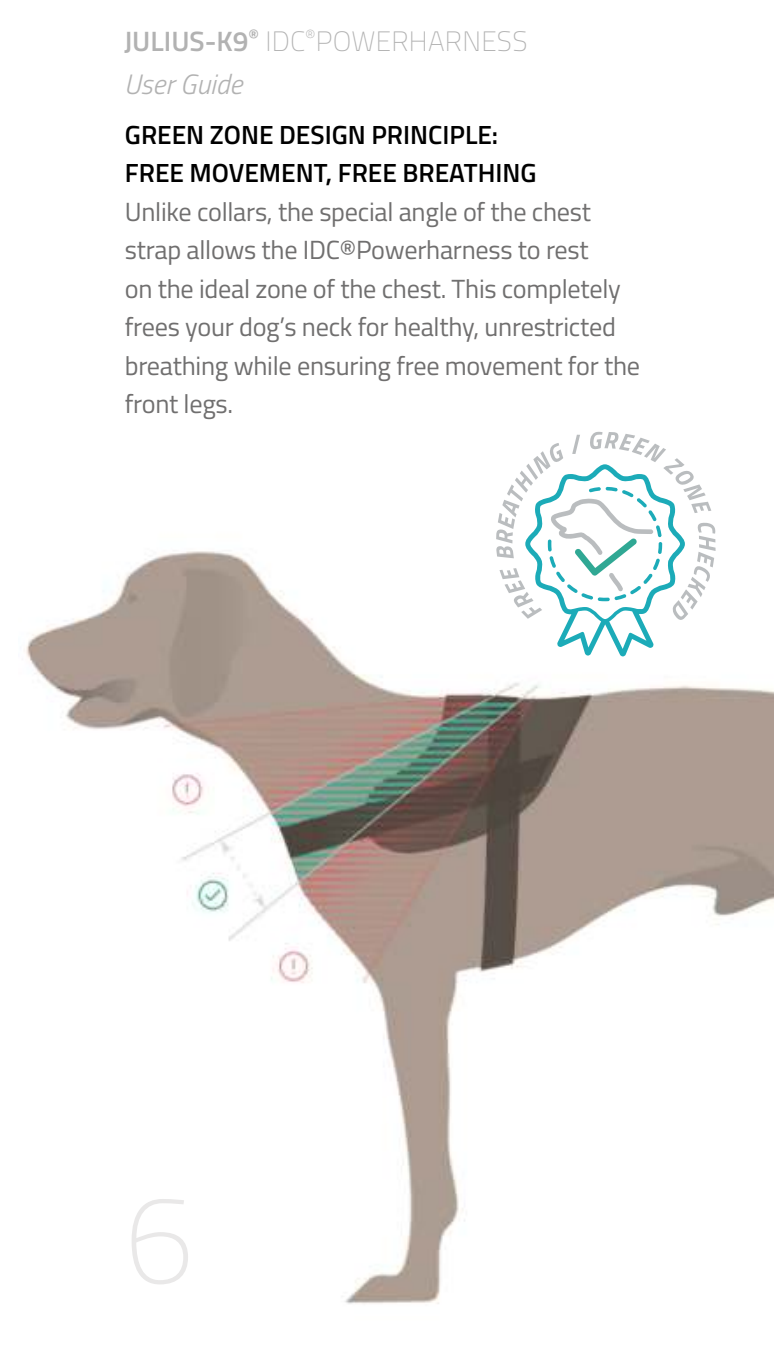
<style>
.page{position:relative;width:774px;height:1360px;background:#fff}
.page>*{position:absolute;margin:0;border:0;box-sizing:border-box;transform-origin:0 0}
.t1{font:100 126px "Titillium";color:#e9e8e8}
.t2{font:100 28px/43.8px "Titillium";letter-spacing:.01em;color:#b2b2b2}
.t3{font:26.25px/38.5px "Titillium";letter-spacing:-.01em;color:#706f6f}
.t4{font:600 26.25px/38.5px "Titillium";color:#000}
.s1{font-weight:600}
.s2{font-weight:300;font-style:italic}
</style>
<div class="page">
<img style="left:26px;top:530px;width:748px;height:774px">
<svg style="left:496px;top:432px;width:219px;height:224px"></svg>
<p class="t2" style="left:124px;top:19px;width:405px"><span class="s1">JULIUS-K9</span><sup>®</sup> IDC<sup>®</sup>POWERHARNESS<br><span class="s2">User Guide</span></p>
<p class="t4" style="left:125px;top:118px;width:413px">GREEN ZONE DESIGN PRINCIPLE:<br>FREE MOVEMENT, FREE BREATHING</p>
<p class="t3" style="left:125px;top:195px;width:517px">Unlike collars, the special angle of the chest strap allows the IDC®Powerharness to rest<br>on the ideal zone of the chest. This completely frees your dog’s neck for healthy, unrestricted breathing while ensuring free movement for the front legs.</p>
<h1 class="t1" style="left:124px;top:1165px;width:72px">6</h1>
</div>
